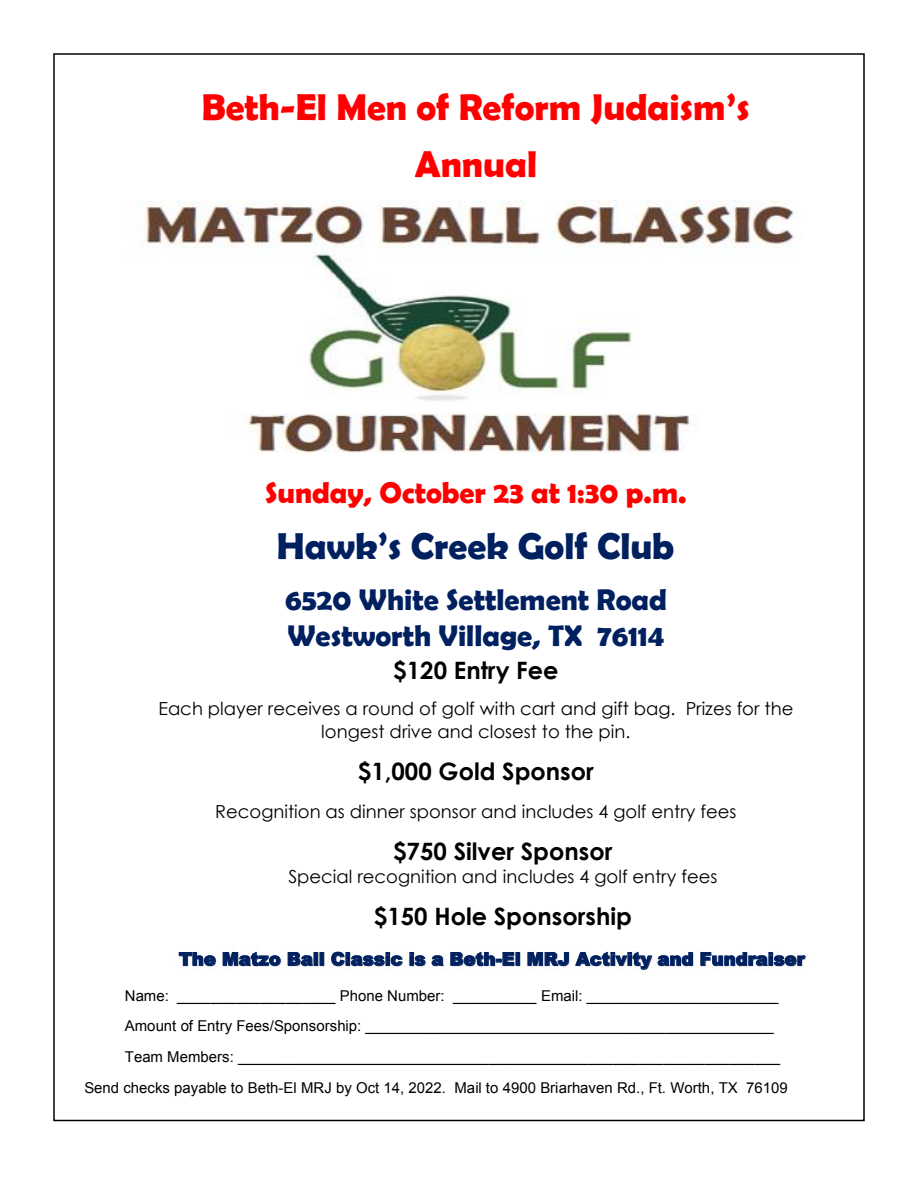
<style>
.page{position:relative;width:918px;height:1188px;background:#fff}
.page>*{position:absolute;margin:0;border:0;box-sizing:border-box;transform-origin:0 0}
.t1{font:700 37.5px/57.6px "Berlin Sans FB Demi";color:#f00;text-align:center}
.t2{font:700 37.5px "Berlin Sans FB Demi";color:#002060}
.t3{font:700 30px/36.6px "Berlin Sans FB Demi";color:#002060}
.t4{font:700 30px "Berlin Sans FB Demi";color:#f00}
.t5{font:700 24px "Century Gothic";color:#000}
.t6{font:18px/23.7px "Century Gothic";color:#000;text-align:center}
.t7{font:900 18px "Arial";color:#002060}
.t8{font:15px "Arial";color:#000}
</style>
<div class="page">
<img style="left:179px;top:952px;width:627px;height:19px">
<img style="left:138px;top:200px;width:655px;height:253px">
<h1 class="t1" style="left:202px;top:78px;width:550px">Beth-El Men of Reform Judaism’s<br>Annual</h1>
<h2 class="t4" style="left:265px;top:476px;width:423px">Sunday, October 23 at 1:30 p.m.</h2>
<h1 class="t2" style="left:277px;top:524px;width:399px">Hawk’s Creek Golf Club</h1>
<h2 class="t3" style="left:285px;top:581px;width:383px">6520 White Settlement Road<br>Westworth Village, TX 76114</h2>
<h3 class="t5" style="left:393px;top:652px;width:167px">$120 Entry Fee</h3>
<p class="t6" style="left:158px;top:696px;width:637px">Each player receives a round of golf with cart and gift bag. Prizes for the longest drive and closest to the pin.</p>
<h3 class="t5" style="left:358px;top:753px;width:238px">$1,000 Gold Sponsor</h3>
<p class="t6" style="left:215px;top:799px;width:523px">Recognition as dinner sponsor and includes 4 golf entry fees</p>
<h3 class="t5" style="left:393px;top:833px;width:221px">$750 Silver Sponsor</h3>
<p class="t6" style="left:288px;top:865px;width:431px">Special recognition and includes 4 golf entry fees</p>
<h3 class="t5" style="left:374px;top:898px;width:260px">$150 Hole Sponsorship</h3>
<p class="t7" style="left:179px;top:946px;width:627px">The Matzo Ball Classic is a Beth-El MRJ Activity and Fundraiser</p>
<p class="t8" style="left:125px;top:986px;width:655px">Name: ___________________ Phone Number: __________ Email: _______________________</p>
<p class="t8" style="left:125px;top:1016px;width:651px">Amount of Entry Fees/Sponsorship: _________________________________________________</p>
<p class="t8" style="left:125px;top:1047px;width:657px">Team Members: _________________________________________________________________</p>
<p class="t8" style="left:84px;top:1078px;width:705px">Send checks payable to Beth-El MRJ by Oct 14, 2022. Mail to 4900 Briarhaven Rd., Ft. Worth, TX 76109</p>
</div>
